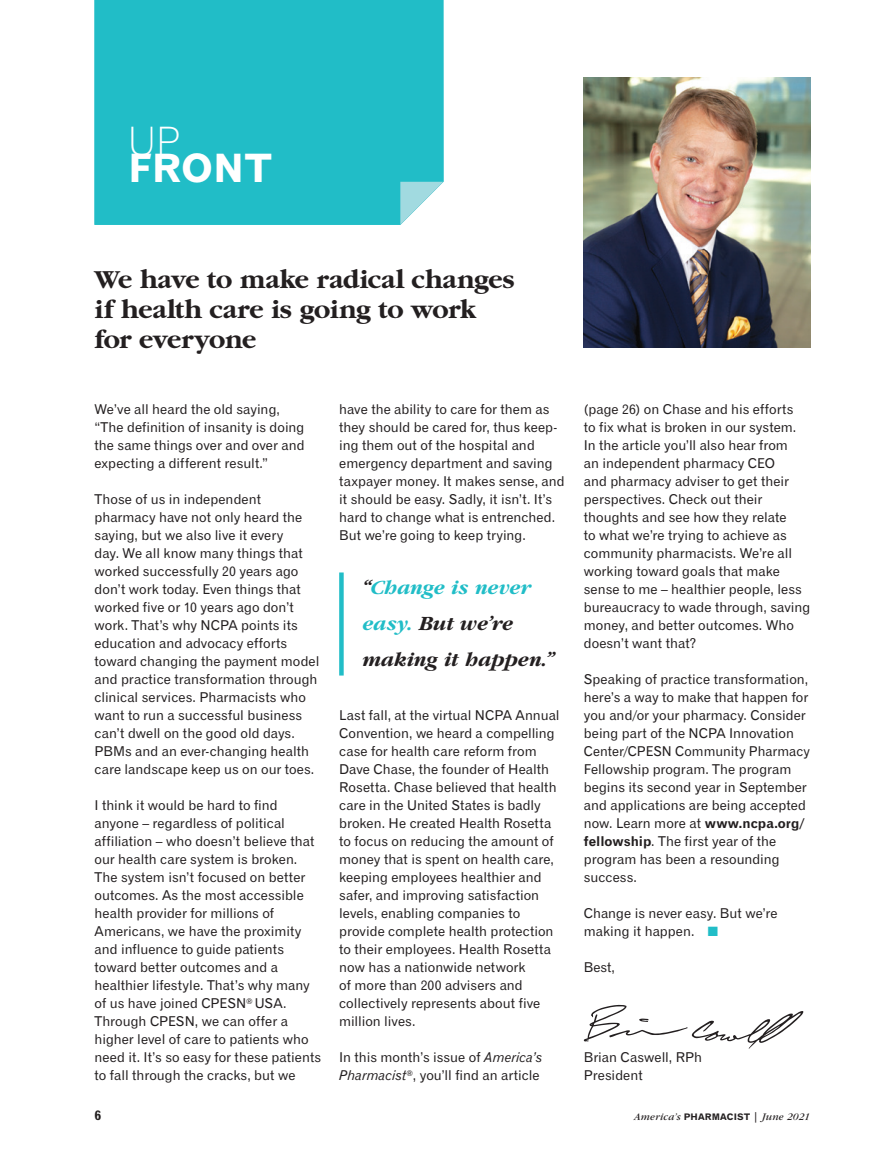
<style>
.page{position:relative;width:878px;height:1175px;background:#fff}
.page>*{position:absolute;margin:0;border:0;box-sizing:border-box;transform-origin:0 0}
.t1{font:39px "Gothic 720 BT Bold B";color:#fff}
.t2{font:39px "Gothic 720 BT Light B";color:#fff}
.t3{font:700 27px/30px "Garamond";letter-spacing:-.005em;color:#231f20}
.t4{font:italic 700 21px/36px "Garamond";letter-spacing:-.005em;color:#231f20}
.t5{font:13.5px/18px "Gothic 720 BT Roman B";color:#231f20}
.t6{font:13.5px "Gothic 720 BT Bold B";color:#231f20}
.t7{font:italic 10.5px "Garamond";letter-spacing:.015em;color:#231f20}
.s1{color:#21bdc7}
.s2{font-family:"Gothic 720 BT Italic B"}
.s3{font-family:"Gothic 720 BT Bold B"}
.s4{font-family:"Gothic 720 BT Bold B";font-style:normal;font-size:9px}
.s5{font-weight:700;font-style:normal}
</style>
<div class="page">
<div style="left:94px;top:0;width:349px;height:225px;background:#21bdc7"></div>
<svg style="left:400px;top:182px;width:43px;height:43px"></svg>
<img style="left:584px;top:77px;width:226px;height:270px">
<svg style="left:584px;top:1004px;width:219px;height:44px"></svg>
<div style="left:339px;top:572px;width:5px;height:103px;background:#21bdc7"></div>
<p class="t2" style="left:128px;top:117px;width:54px">UP</p>
<p class="t1" style="left:128px;top:144px;width:146px">FRONT</p>
<p class="t3" style="left:94px;top:265px;width:422px">We have to make radical changes if health care is going to work for everyone</p>
<p class="t5" style="left:94px;top:400px;width:211px">We’ve all heard the old saying, “The definition of insanity is doing the same things over and over and expecting a different result.”</p>
<p class="t5" style="left:94px;top:490px;width:226px">Those of us in independent pharmacy have not only heard the saying, but we also live it every<br>day. We all know many things that worked successfully 20 years ago don’t work today. Even things that worked five or 10 years ago don’t work. That’s why NCPA points its education and advocacy efforts toward changing the payment model and practice transformation through clinical services. Pharmacists who want to run a successful business can’t dwell on the good old days.<br>PBMs and an ever-changing health care landscape keep us on our toes.</p>
<p class="t5" style="left:94px;top:796px;width:228px">I think it would be hard to find anyone – regardless of political affiliation – who doesn’t believe that our health care system is broken.<br>The system isn’t focused on better outcomes. As the most accessible health provider for millions of Americans, we have the proximity and influence to guide patients toward better outcomes and a healthier lifestyle. That’s why many of us have joined CPESN<sup>®</sup> USA.<br>Through CPESN, we can offer a higher level of care to patients who need it. It’s so easy for these patients to fall through the cracks, but we</p>
<p class="t5" style="left:339px;top:400px;width:227px">have the ability to care for them as they should be cared for, thus keep&shy;ing them out of the hospital and emergency department and saving taxpayer money. It makes sense, and it should be easy. Sadly, it isn’t. It’s hard to change what is entrenched.<br>But we’re going to keep trying.</p>
<p class="t4" style="left:362px;top:570px;width:194px">“<span class="s1">Change is never easy.</span> But we’re making it happen.”</p>
<p class="t5" style="left:339px;top:706px;width:222px">Last fall, at the virtual NCPA Annual<br>Convention, we heard a compelling case for health care reform from<br>Dave Chase, the founder of Health<br>Rosetta. Chase believed that health care in the United States is badly broken. He created Health Rosetta to focus on reducing the amount of money that is spent on health care, keeping employees healthier and safer, and improving satisfaction levels, enabling companies to provide complete health protection to their employees. Health Rosetta now has a nationwide network<br>of more than 200 advisers and collectively represents about five million lives.</p>
<p class="t5" style="left:339px;top:1048px;width:205px">In this month’s issue of <span class="s2">America’s<br>Pharmacist</span><sup>®</sup>, you’ll find an article</p>
<p class="t5" style="left:584px;top:400px;width:228px">(page 26) on Chase and his efforts<br>to fix what is broken in our system.<br>In the article you’ll also hear from<br>an independent pharmacy CEO<br>and pharmacy adviser to get their perspectives. Check out their thoughts and see how they relate<br>to what we’re trying to achieve as community pharmacists. We’re all working toward goals that make sense to me – healthier people, less bureaucracy to wade through, saving money, and better outcomes. Who doesn’t want that?</p>
<p class="t5" style="left:584px;top:670px;width:228px">Speaking of practice transformation, here’s a way to make that happen for you and/or your pharmacy. Consider being part of the NCPA Innovation<br>Center/CPESN Community Pharmacy<br>Fellowship program. The program begins its second year in September and applications are being accepted now. Learn more at <span class="s3">www.ncpa.org/ fellowship</span>. The first year of the program has been a resounding success.</p>
<p class="t5" style="left:584px;top:904px;width:195px">Change is never easy. But we’re making it happen. <span class="s1">■</span></p>
<p class="t5" style="left:584px;top:958px;width:33px">Best,</p>
<p class="t5" style="left:584px;top:1048px;width:120px">Brian Caswell, RPh</p>
<p class="t5" style="left:584px;top:1066px;width:60px">President</p>
<p class="t6" style="left:94px;top:1107px;width:8px">6</p>
<p class="t7" style="left:634px;top:1111px;width:177px">America’s <span class="s4">PHARMACIST</span> <span class="s5">|</span> June 2021</p>
</div>
